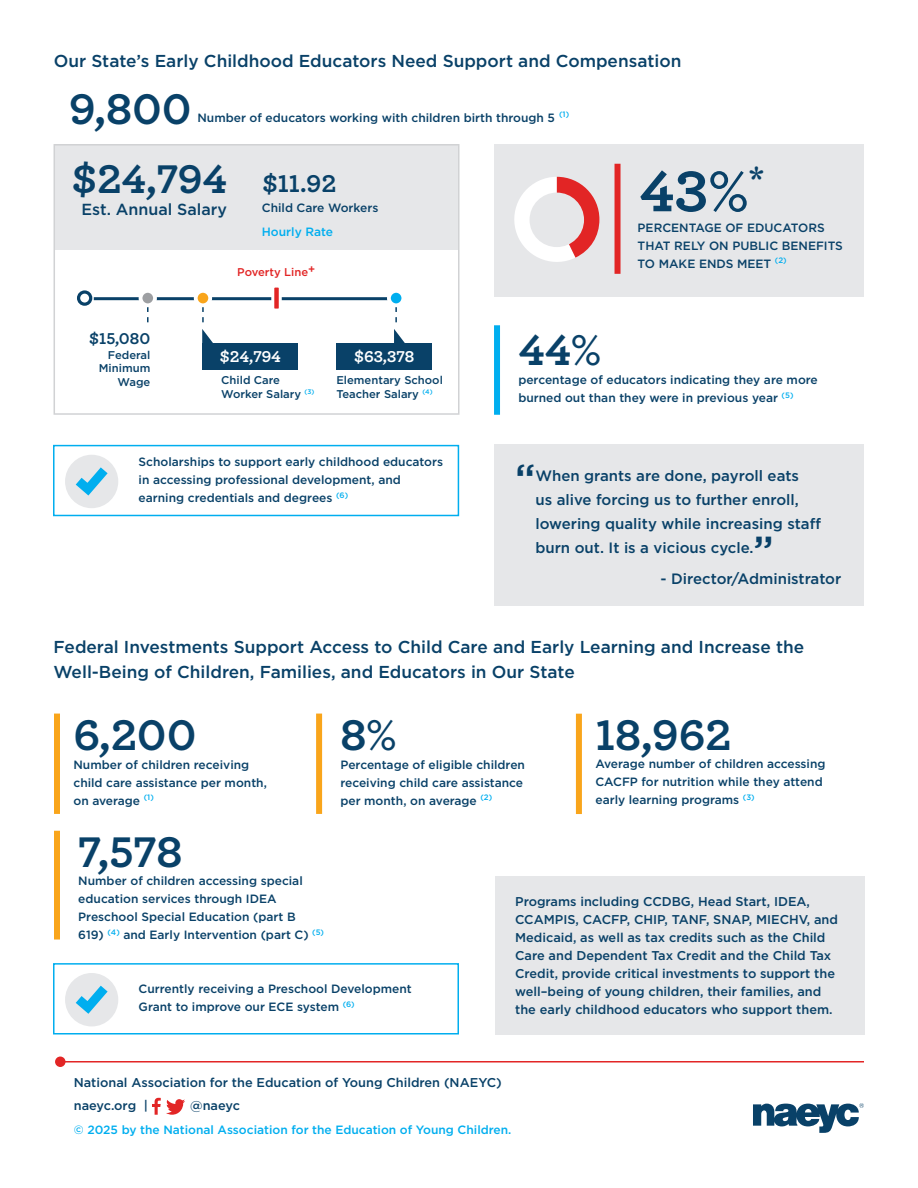
<style>
.page{position:relative;width:918px;height:1188px;background:#fff}
.page>*{position:absolute;margin:0;border:0;box-sizing:border-box;transform-origin:0 0}
.Numbers_4{font:700 60px "Archer Pro";color:#094168}
.Numbers_1{font:700 45px "Archer Pro";color:#094168}
.Numbers_2{font:700 42px "Archer Pro";color:#094168}
.Body{font:500 40.5px "Gotham";color:#094168}
.Numbers_3{font:700 25.5px "Archer Pro";color:#094168}
.t1{font:500 17.25px/25.5px "Gotham";color:#094168}
.Numbers_5_white{font:700 16.5px "Archer Pro";color:#fff}
.Numbers_5{font:700 16.5px "Archer Pro";color:#094168}
.t2{font:500 16.05px "Gotham";color:#094168}
.Body-2{font:500 15px/24px "Gotham";color:#094168}
.Body_right_aligned{font:500 15px "Gotham";color:#094168}
.t3{font:500 12.75px/18px "Gotham";color:#094168}
.t4{font:500 12px/18px "Gotham";color:#094168}
.t5{font:500 12px "Gotham";color:#00aeef}
.t6{font:500 11.25px/13.5px "Gotham";color:#094168}
.t7{font:500 11.25px "Gotham";color:#e22525}
</style>
<div class="page">
<div style="left:494px;top:144px;width:370px;height:152px;background:#e6e7e9"></div>
<div style="left:55px;top:144px;width:404px;height:106px;background:#e6e7e9"></div>
<div style="left:495px;top:444px;width:369px;height:162px;background:#e6e7e9"></div>
<svg style="left:147px;top:307px;width:2px;height:15px"></svg>
<svg style="left:202px;top:307px;width:2px;height:15px"></svg>
<svg style="left:395px;top:307px;width:2px;height:15px"></svg>
<div style="left:77px;top:290px;width:15px;height:16px;border:3px solid #094168;border-radius:50%"></div>
<hr style="left:94px;top:297px;width:303px;height:3px;background:#094168">
<div style="left:53px;top:445px;width:406px;height:71px;border:2px solid #00aeef"></div>
<div style="left:53px;top:963px;width:406px;height:72px;border:2px solid #00aeef"></div>
<div style="left:141px;top:291px;width:14px;height:14px;background:#9d9fa2;border-radius:50%"></div>
<div style="left:139px;top:289px;width:18px;height:18px;border:4px solid #fff;border-radius:50%"></div>
<div style="left:196px;top:291px;width:14px;height:14px;background:#f9a51b;border-radius:50%"></div>
<div style="left:194px;top:289px;width:18px;height:18px;border:4px solid #fff;border-radius:50%"></div>
<div style="left:389px;top:291px;width:14px;height:14px;background:#00aeef;border-radius:50%"></div>
<div style="left:387px;top:289px;width:18px;height:18px;border:4px solid #fff;border-radius:50%"></div>
<div style="left:271px;top:285px;width:11px;height:27px;background:#e22525;border:3px solid #fff"></div>
<div style="left:202px;top:343px;width:96px;height:27px;background:#094168"></div>
<div style="left:336px;top:343px;width:96px;height:27px;background:#094168"></div>
<svg style="left:202px;top:329px;width:11px;height:14px"></svg>
<svg style="left:394px;top:329px;width:11px;height:14px"></svg>
<div style="left:54px;top:144px;width:406px;height:271px;border:2px solid #d1d2d4"></div>
<div style="left:494px;top:325px;width:6px;height:90px;background:#00aeef"></div>
<div style="left:65px;top:455px;width:53px;height:53px;background:#e6e7e9;border-radius:50%"></div>
<svg style="left:67px;top:459px;width:50px;height:38px"></svg>
<div style="left:65px;top:973px;width:53px;height:53px;background:#e6e7e9;border-radius:50%"></div>
<svg style="left:66px;top:976px;width:51px;height:44px"></svg>
<div style="left:495px;top:876px;width:369px;height:159px;background:#e6e7e9"></div>
<div style="left:316px;top:714px;width:6px;height:100px;background:#f9a51b"></div>
<div style="left:54px;top:831px;width:6px;height:109px;background:#f9a51b"></div>
<div style="left:54px;top:714px;width:6px;height:100px;background:#f9a51b"></div>
<div style="left:576px;top:714px;width:6px;height:100px;background:#f9a51b"></div>
<svg style="left:753px;top:1103px;width:111px;height:30px"></svg>
<div style="left:55px;top:1057px;width:11px;height:10px;background:#e22525;border-radius:50%"></div>
<hr style="left:62px;top:1061px;width:802px;height:2px;background:#e22525">
<svg style="left:152px;top:1098px;width:33px;height:17px"></svg>
<svg style="left:514px;top:177px;width:85px;height:85px"></svg>
<div style="left:530px;top:193px;width:54px;height:54px;background:#e6e7e9;border-radius:50%"></div>
<div style="left:615px;top:164px;width:6px;height:110px;background:#e22525"></div>
<h3 class="t1" style="left:54px;top:48px;width:629px">Our State’s Early Childhood Educators Need Support and Compensation</h3>
<p class="Numbers_1" style="left:70px;top:73px;width:124px">9,800</p>
<p class="t4" style="left:197px;top:108px;width:373px">Number of educators working with children birth through 5 <sup>(1)</sup></p>
<p class="Numbers_2" style="left:72px;top:145px;width:157px">$24,794</p>
<p class="Numbers_3" style="left:263px;top:163px;width:75px">$11.92</p>
<h3 class="t2" style="left:82px;top:199px;width:147px">Est. Annual Salary</h3>
<p class="t4" style="left:262px;top:199px;width:118px">Child Care Workers</p>
<p class="t5" style="left:262px;top:224px;width:73px">Hourly Rate</p>
<p class="t7" style="left:237px;top:264px;width:80px">Poverty Line+</p>
<p class="Numbers_4" style="left:639px;top:144px;width:127px">43%<sup>*</sup></p>
<p class="t4" style="left:638px;top:218px;width:207px">PERCENTAGE OF EDUCATORS<br>THAT RELY ON PUBLIC BENEFITS<br>TO MAKE ENDS MEET <sup>(2)</sup></p>
<p class="Numbers_5" style="left:89px;top:325px;width:63px">$15,080</p>
<p class="t6" style="left:99px;top:348px;width:53px;text-align:right">Federal<br>Minimum<br>Wage</p>
<p class="Numbers_5_white" style="left:220px;top:344px;width:63px">$24,794</p>
<p class="Numbers_5_white" style="left:354px;top:344px;width:62px">$63,378</p>
<p class="t6" style="left:221px;top:373px;width:95px">Child Care<br>Worker Salary <sup>(3)</sup></p>
<p class="t6" style="left:336px;top:373px;width:108px">Elementary School<br>Teacher Salary <sup>(4)</sup></p>
<p class="t4" style="left:139px;top:453px;width:306px">Scholarships to support early childhood educators in accessing professional development, and earning credentials and degrees <sup>(6)</sup></p>
<p class="Numbers_1" style="left:518px;top:315px;width:84px">44%</p>
<p class="t4" style="left:518px;top:371px;width:301px">percentage of educators indicating they are more burned out than they were in previous year <sup>(5)</sup></p>
<p class="Body" style="left:515px;top:452px;width:22px">“</p>
<p class="Body-2" style="left:535px;top:464px;width:287px">When grants are done, payroll eats<br>us alive forcing us to further enroll, lowering quality while increasing staff burn out. It is a vicious cycle.</p>
<p class="Body" style="left:754px;top:524px;width:22px">”</p>
<p class="Body_right_aligned" style="left:661px;top:569px;width:182px">- Director/Administrator</p>
<h3 class="t1" style="left:54px;top:634px;width:752px">Federal Investments Support Access to Child Care and Early Learning and Increase the<br>Well-Being of Children, Families, and Educators in Our State</h3>
<p class="Numbers_1" style="left:73px;top:699px;width:125px">6,200</p>
<p class="Numbers_1" style="left:340px;top:699px;width:57px">8%</p>
<p class="Numbers_1" style="left:595px;top:699px;width:137px">18,962</p>
<p class="t4" style="left:73px;top:755px;width:195px">Number of children receiving child care assistance per month, on average <sup>(1)</sup></p>
<p class="t4" style="left:595px;top:755px;width:232px">Average number of children accessing<br>CACFP for nutrition while they attend early learning programs <sup>(3)</sup></p>
<p class="t4" style="left:340px;top:755px;width:186px">Percentage of eligible children receiving child care assistance per month, on average <sup>(2)</sup></p>
<p class="Numbers_1" style="left:78px;top:816px;width:106px">7,578</p>
<p class="t4" style="left:78px;top:872px;width:247px">Number of children accessing special education services through IDEA Preschool Special Education (part B 619) <sup>(4)</sup> and Early Intervention (part C) <sup>(5)</sup></p>
<p class="t4" style="left:139px;top:980px;width:275px">Currently receiving a Preschool Development<br>Grant to improve our ECE system <sup>(6)</sup></p>
<p class="t3" style="left:515px;top:893px;width:324px">Programs including CCDBG, Head Start, IDEA, CCAMPIS, CACFP, CHIP, TANF, SNAP, MIECHV, and Medicaid, as well as tax credits such as the Child Care and Dependent Tax Credit and the Child Tax Credit, provide critical investments to support the well–being of young children, their families, and the early childhood educators who support them.</p>
<p class="t3" style="left:74px;top:1071px;width:429px;line-height:22.5px">National Association for the Education of Young Children (NAEYC) naeyc.org |</p>
<p class="t3" style="left:190px;top:1096px;width:51px">@naeyc</p>
<p class="t5" style="left:74px;top:1122px;width:439px">© 2025 by the National Association for the Education of Young Children.</p>
</div>
